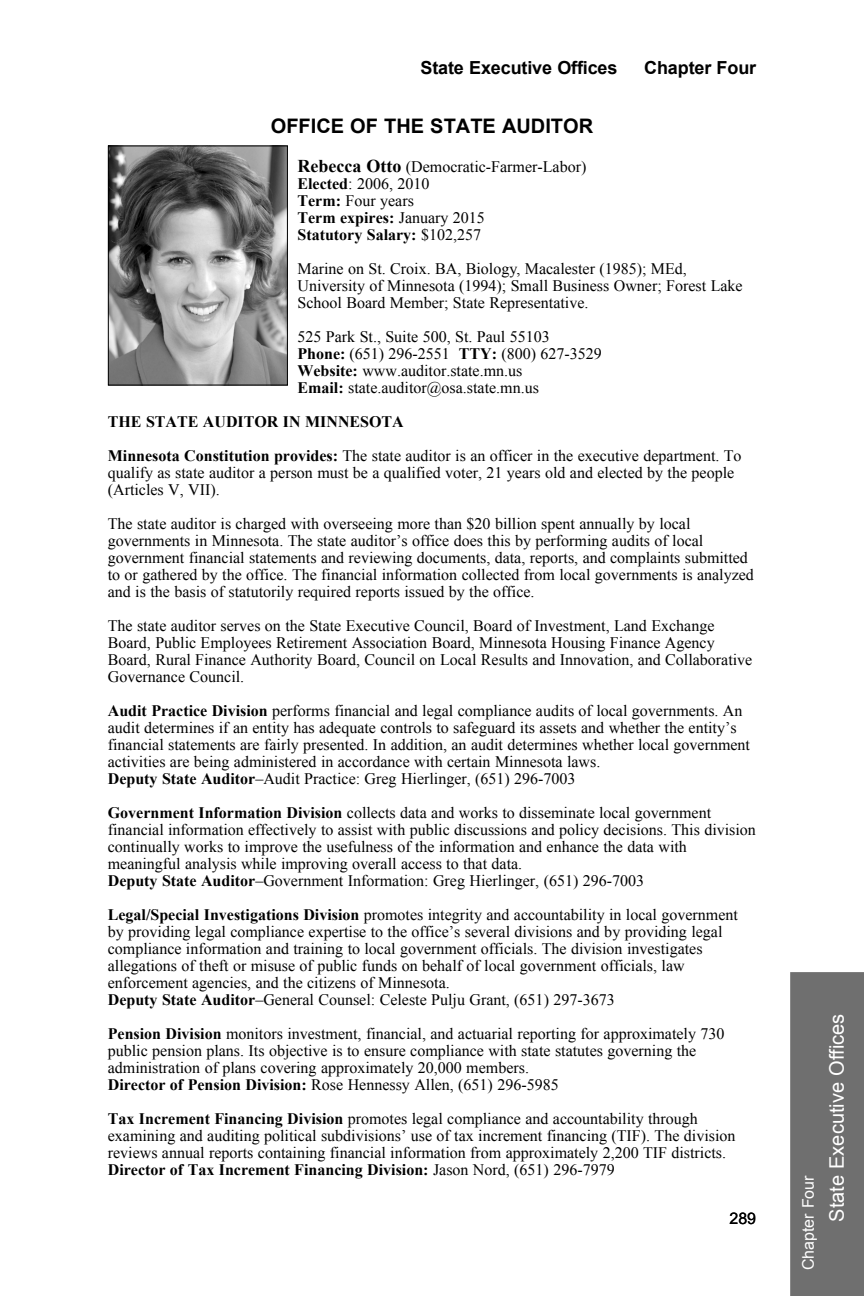
<style>
.page{position:relative;width:864px;height:1296px;background:#fff}
.page>*{position:absolute;margin:0;border:0;box-sizing:border-box;transform-origin:0 0}
.t1{font:700 20px "Arial";color:#000}
.t2{font:20px "Arial";color:#fff}
.t3{font:700 18px "Arial";letter-spacing:-.01em;color:#000}
.t4{font:16px/17px "Times New Roman";color:#000}
.t5{font:700 16px/34px "Times New Roman";color:#000}
.t6{font:16px "Arial";color:#fff}
.t7{font:16px "Arial";color:#000}
.s1{font-weight:700;font-size:18px}
.s2{font-weight:700}
.s3{font-weight:400}
</style>
<div class="page">
<img style="left:110px;top:147px;width:176px;height:236px">
<div style="left:108px;top:145px;width:180px;height:240px;border:1px solid #000"></div>
<div style="left:790px;top:972px;width:74px;height:324px;background:#6f6f6f"></div>
<p class="t3" style="left:420px;top:55px;width:198px">State Executive Offices</p>
<p class="t3" style="left:644px;top:55px;width:113px">Chapter Four</p>
<p class="t1" style="left:271px;top:113px;width:322px">OFFICE OF TH E STATE AUDITOR</p>
<p class="t4" style="left:297px;top:158px;width:290px"><span class="s1">Rebecca Otto</span> (Democratic-Farmer-Labor)<br><span class="s2">Elected</span>: 2006, 2010<br><span class="s2">Term:</span> Four years<br><span class="s2">Term expires:</span> January 2015<br><span class="s2">Statutory Salary:</span> $102,257</p>
<p class="t4" style="left:297px;top:260px;width:446px">Marine on St. Croix. BA, Biology, Macalester (1985); MEd,<br>University of Minnesota (1994); Small Business Owner; Forest Lake<br>School Board Member; State Representative.</p>
<p class="t4" style="left:297px;top:328px;width:306px">525 Park St., Suite 500, St. Paul 55103<br><span class="s2">Phone:</span> (651) 296-2551 <span class="s2">TTY:</span> (800) 627-3529<br><span class="s2">Website:</span> www.auditor.state.mn.us<br><span class="s2">Email:</span> state.auditor@osa.state.mn.us</p>
<p class="t5" style="left:108px;top:404px;width:635px">THE STATE AUDITOR IN MINNESOTA<br>Minnesota Constitution provides: <span class="s3">The state auditor is an officer in the executive department. To</span></p>
<p class="t4" style="left:108px;top:464px;width:628px">qualify as state auditor a person must be a qualified voter, 21 years old and elected by the people (Articles V, VII).</p>
<p class="t4" style="left:108px;top:515px;width:647px">The state auditor is charged with overseeing more than $20 billion spent annually by local governments in Minnesota. The state auditor’s office does this by performing audits of local government financial statements and reviewing documents, data, reports, and complaints submitted to or gathered by the office. The financial information collected from local governments is analyzed and is the basis of statutorily required reports issued by the office.</p>
<p class="t4" style="left:108px;top:617px;width:646px">The state auditor serves on the State Executive Council, Board of Investment, Land Exchange Board, Public Employees Retirement Association Board, Minnesota Housing Finance Agency Board, Rural Finance Authority Board, Council on Local Results and Innovation, and Collaborative Governance Council.</p>
<p class="t4" style="left:108px;top:702px;width:643px"><span class="s2">Audit Practice Division</span> performs financial and legal compliance audits of local governments. An audit determines if an entity has adequate controls to safeguard its assets and whether the entity’s financial statements are fairly presented. In addition, an audit determines whether local government activities are being administered in accordance with certain Minnesota laws.<br><span class="s2">Deputy State Auditor</span>–Audit Practice: Greg Hierlinger, (651) 296-7003</p>
<p class="t4" style="left:108px;top:804px;width:649px"><span class="s2">Government Information Division</span> collects data and works to disseminate local government financial information effectively to assist with public discussions and policy decisions. This division continually works to improve the usefulness of the information and enhance the data with meaningful analysis while improving overall access to that data.<br><span class="s2">Deputy State Auditor</span>–Government Information: Greg Hierlinger, (651) 296-7003</p>
<p class="t4" style="left:108px;top:906px;width:631px"><span class="s2">Legal/Special Investigations Division</span> promotes integrity and accountability in local government by providing legal compliance expertise to the office’s several divisions and by providing legal compliance information and training to local government officials. The division investigates allegations of theft or misuse of public funds on behalf of local government officials, law enforcement agencies, and the citizens of Minnesota.<br><span class="s2">Deputy State Auditor</span>–General Counsel: Celeste Pulju Grant, (651) 297-3673</p>
<p class="t4" style="left:108px;top:1025px;width:618px"><span class="s2">Pension Division</span> monitors investment, financial, and actuarial reporting for approximately 730 public pension plans. Its objective is to ensure compliance with state statutes governing the administration of plans covering approximately 20,000 members.<br><span class="s2">Director of Pension Division:</span> Rose Hennessy Allen, (651) 296-5985</p>
<p class="t4" style="left:108px;top:1110px;width:629px"><span class="s2">Tax Increment Financing Division</span> promotes legal compliance and accountability through examining and auditing political subdivisions’ use of tax increment financing (TIF). The division reviews annual reports containing financial information from approximately 2,200 TIF districts.<br><span class="s2">Director of Tax Increment Financing Division:</span> Jason Nord, (651) 296-7979</p>
<p class="t7" style="left:729px;top:1207px;width:28px">289</p>
<p class="t6" style="left:797px;top:1270px;width:96px;rotate:-90deg">Chapter Four</p>
<p class="t2" style="left:823px;top:1221px;width:209px;rotate:-90deg">State Executive Offices</p>
</div>
